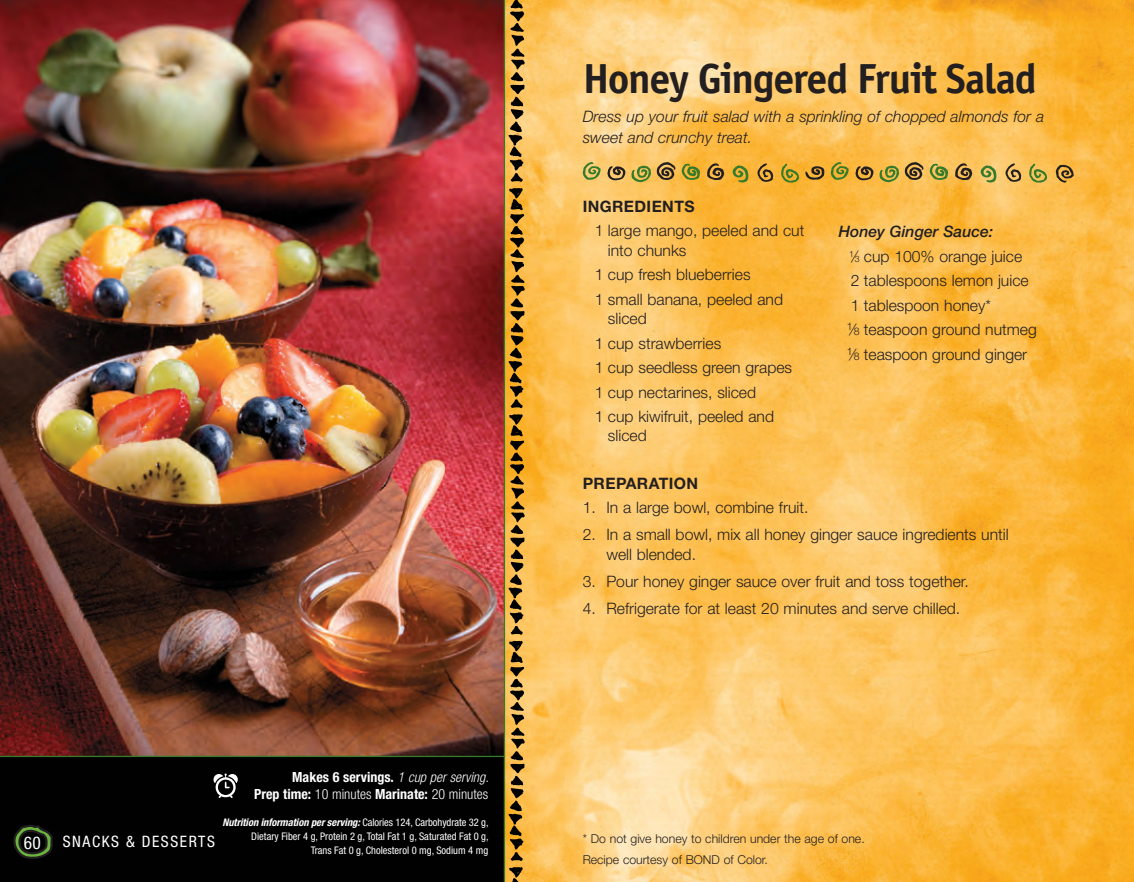
<style>
.page{position:relative;width:1134px;height:882px;background:#fff}
.page>*{position:absolute;margin:0;border:0;box-sizing:border-box;transform-origin:0 0}
.t1{font:42px "Officina Sans Bold A";letter-spacing:-.03em;color:#231f20}
.t2{font:condensed 17.5px "Helvetica Neue LT Std";color:#fff}
.t3{font:300 15.75px/19.2px "Helvetica Neue LT Std";color:#231f20}
.t4{font:italic 300 15.75px/21px "Helvetica Neue LT Std";color:#231f20}
.t5{font:700 15.75px "Helvetica Neue LT Std";letter-spacing:.025em;color:#231f20}
.t6{font:italic 500 15.75px "Helvetica Neue LT Std";color:#231f20}
.t7{font:condensed 15.75px "Helvetica Neue LT Std";letter-spacing:.1em;color:#fff}
.t8{font:700 condensed 14px/17.5px "Helvetica Neue LT Std";color:#fff;text-align:right}
.t9{font:300 12.25px "Helvetica Neue LT Std";color:#231f20}
.t10{font:condensed 10.5px/14px "Helvetica Neue LT Std";color:#fff;text-align:right}
.s1{font-weight:300;font-style:italic}
.s2{font-weight:300}
.s3{font-weight:700;font-style:italic}
.s4{font-size:8.75px}
.s5{font-size:10.5px}
</style>
<div class="page">
<img style="left:505px;top:0;width:629px;height:882px">
<svg style="left:509px;top:0;width:16px;height:182px;background:#9f7b3b"></svg>
<svg style="left:509px;top:188px;width:16px;height:220px;background:#9d7121"></svg>
<svg style="left:509px;top:414px;width:16px;height:221px;background:#9e7429"></svg>
<svg style="left:509px;top:867px;width:14px;height:15px"></svg>
<svg style="left:509px;top:641px;width:16px;height:220px;background:#9e7834"></svg>
<img style="left:0;top:0;width:504px;height:756px">
<svg style="left:1056px;top:164px;width:18px;height:21px"></svg>
<svg style="left:831px;top:160px;width:18px;height:21px"></svg>
<svg style="left:1004px;top:163px;width:18px;height:20px"></svg>
<svg style="left:930px;top:163px;width:19px;height:18px"></svg>
<svg style="left:1028px;top:163px;width:19px;height:20px"></svg>
<svg style="left:981px;top:165px;width:16px;height:18px"></svg>
<svg style="left:805px;top:165px;width:20px;height:16px"></svg>
<svg style="left:955px;top:162px;width:17px;height:18px"></svg>
<svg style="left:855px;top:161px;width:69px;height:22px;background:#be9840"></svg>
<svg style="left:583px;top:160px;width:18px;height:21px"></svg>
<svg style="left:756px;top:163px;width:18px;height:20px"></svg>
<svg style="left:780px;top:163px;width:19px;height:20px"></svg>
<svg style="left:733px;top:165px;width:16px;height:18px"></svg>
<svg style="left:707px;top:162px;width:17px;height:18px"></svg>
<svg style="left:607px;top:161px;width:94px;height:22px;background:#c0a049"></svg>
<div style="left:0;top:756px;width:504px;height:126px;background:#010101"></div>
<svg style="left:13px;top:825px;width:40px;height:34px"></svg>
<hr style="left:0;top:756px;width:504px;height:1px;background:#357b2b">
<hr style="left:504px;top:0;width:1px;height:882px;background:#357b2b">
<svg style="left:213px;top:773px;width:25px;height:25px"></svg>
<p class="t2" style="left:24px;top:833px;width:18px">60</p>
<p class="t7" style="left:63px;top:833px;width:154px">SNACKS &amp; DESSERTS</p>
<p class="t8" style="left:254px;top:768px;width:236px">Makes 6 servings. <span class="s1">1 cup per serving.<br></span>Prep time: <span class="s2">10 minutes</span> Marinate: <span class="s2">20 minutes</span></p>
<p class="t10" style="left:222px;top:816px;width:268px"><span class="s3">Nutrition information per serving:</span> Calories 124, Carbohydrate 32 g,<br>Dietary Fiber 4 g, Protein 2 g, Total Fat 1 g, Saturated Fat 0 g,<br>Trans Fat 0 g, Cholesterol 0 mg, Sodium 4 mg</p>
<h2 class="t1" style="left:583px;top:53px;width:455px">Honey Gingered Fruit Salad</h2>
<h3 class="t4" style="left:583px;top:106px;width:463px">Dress up your fruit salad with a sprinkling of chopped almonds for a sweet and crunchy treat.</h3>
<h4 class="t5" style="left:583px;top:197px;width:113px">INGREDIENTS</h4>
<p class="t3" style="left:608px;top:221px;width:198px;text-indent:-13px">1 large mango, peeled and cut into chunks</p>
<p class="t3" style="left:595px;top:265px;width:157px">1 cup fresh blueberries</p>
<p class="t3" style="left:608px;top:289px;width:177px;text-indent:-13px">1 small banana, peeled and sliced</p>
<p class="t3" style="left:595px;top:333px;width:128px">1 cup strawberries</p>
<p class="t3" style="left:595px;top:358px;width:199px">1 cup seedless green grapes</p>
<p class="t3" style="left:595px;top:382px;width:163px">1 cup nectarines, sliced</p>
<p class="t3" style="left:608px;top:407px;width:168px;text-indent:-13px">1 cup kiwifruit, peeled and sliced</p>
<p class="t6" style="left:839px;top:222px;width:156px">Honey Ginger Sauce:</p>
<p class="t3" style="left:849px;top:246px;width:175px"><sup>1</sup>⁄<span class="s4">3</span> cup 100% orange juice</p>
<p class="t3" style="left:851px;top:271px;width:179px">2 tablespoons lemon juice</p>
<p class="t3" style="left:851px;top:295px;width:142px">1 tablespoon honey*</p>
<p class="t3" style="left:847px;top:320px;width:192px"><sup>1</sup>⁄<span class="s5">8</span> teaspoon ground nutmeg</p>
<p class="t3" style="left:847px;top:344px;width:182px"><sup>1</sup>⁄<span class="s5">8</span> teaspoon ground ginger</p>
<h4 class="t5" style="left:583px;top:473px;width:117px">PREPARATION</h4>
<p class="t3" style="left:583px;top:498px;width:227px">1. In a large bowl, combine fruit.</p>
<p class="t3" style="left:606px;top:525px;width:404px;text-indent:-24px">2. In a small bowl, mix all honey ginger sauce ingredients until well blended.</p>
<p class="t3" style="left:583px;top:571px;width:388px">3. Pour honey ginger sauce over fruit and toss together.</p>
<p class="t3" style="left:583px;top:598px;width:379px">4. Refrigerate for at least 20 minutes and serve chilled.</p>
<p class="t9" style="left:583px;top:831px;width:284px">* Do not give honey to children under the age of one.</p>
<p class="t9" style="left:583px;top:852px;width:187px">Recipe courtesy of BOND of Color.</p>
</div>
